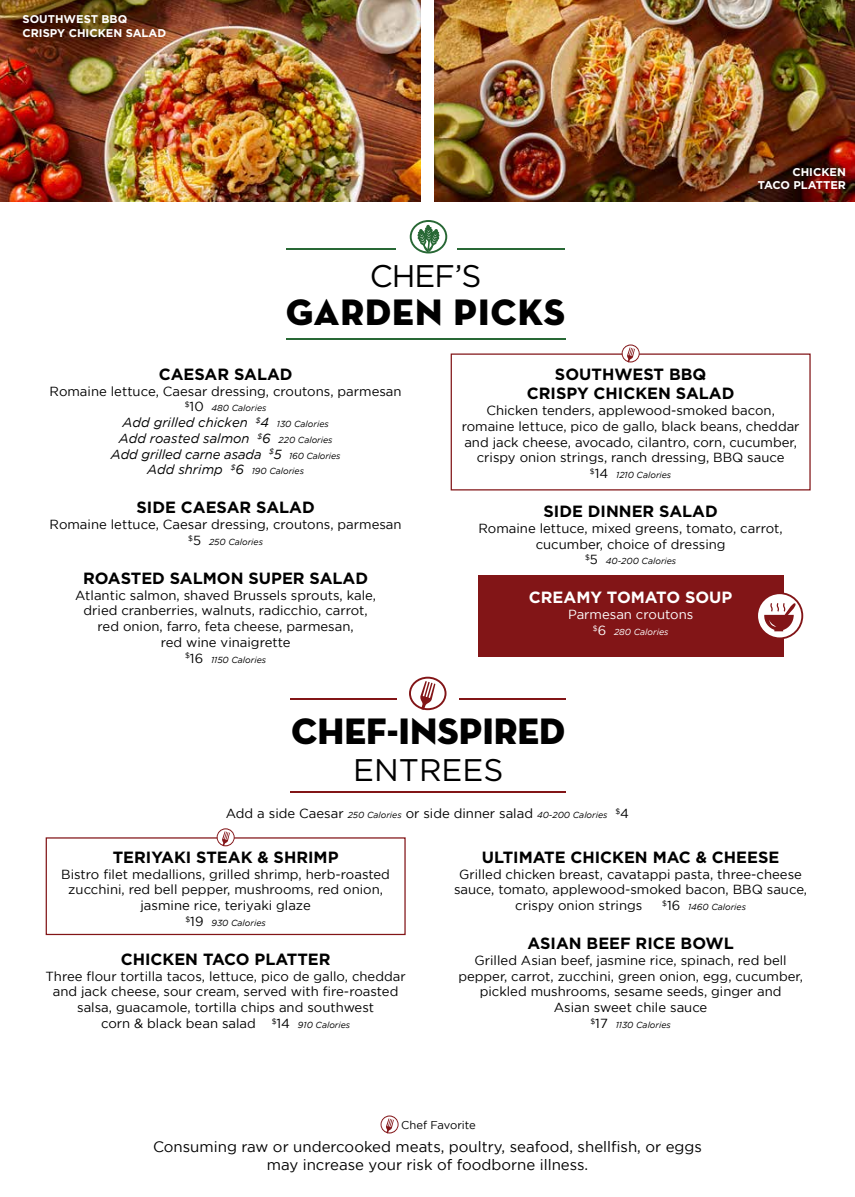
<style>
.page{position:relative;width:855px;height:1197px;background:#fff}
.page>*{position:absolute;margin:0;border:0;box-sizing:border-box;transform-origin:0 0}
.t1{font:37.5px "Neutra Disp Titling";color:#000}
.t2{font:37.5px "Neutra Disp Titling";letter-spacing:.03em;color:#000}
.t3{font:31.25px "Gotham HTF";color:#000}
.t4{font:700 16.25px/19.5px "Gotham";color:#000;text-align:center}
.t5{font:700 16.25px "Gotham";color:#fff}
.t6{font:15px/18px "Gotham";color:#000;text-align:center}
.t7{font:13.12px/15.8px "Gotham";color:#000;text-align:center}
.t8{font:italic 13.12px/15.8px "Gotham";color:#000;text-align:center}
.t9{font:13.12px "Gotham";color:#fff}
.t10{font:700 11.25px/13.5px "Gotham";color:#fff;text-align:right}
.t11{font:11.25px "Gotham";color:#000}
.t12{font:italic 8.75px "Gotham";color:#000}
.t13{font:italic 8.75px "Gotham";color:#fff}
.t14{font:7.62px "Gotham";color:#000}
.s1{font-style:normal;font-size:13.12px}
.s2{font-size:8.75px}
.s3{font-size:13.12px}
.s4{font-style:italic;font-size:8.75px}
</style>
<div class="page">
<div style="left:479px;top:575px;width:305px;height:81px;background:#821517"></div>
<svg style="left:757px;top:593px;width:45px;height:45px"></svg>
<div style="left:756px;top:592px;width:47px;height:47px;border:2px solid #821517;border-radius:50%"></div>
<svg style="left:764px;top:601px;width:34px;height:30px"></svg>
<hr style="left:290px;top:791px;width:275px;height:2px;background:#821517">
<img style="left:434px;top:0;width:421px;height:201px">
<hr style="left:290px;top:698px;width:107px;height:2px;background:#821517">
<hr style="left:459px;top:698px;width:106px;height:2px;background:#821517">
<svg style="left:409px;top:677px;width:38px;height:33px"></svg>
<hr style="left:286px;top:339px;width:279px;height:1px;background:#286835">
<hr style="left:286px;top:248px;width:110px;height:1px;background:#286835">
<hr style="left:458px;top:248px;width:107px;height:1px;background:#286835">
<svg style="left:410px;top:220px;width:37px;height:34px"></svg>
<img style="left:0;top:0;width:421px;height:201px">
<svg style="left:381px;top:1115px;width:18px;height:18px"></svg>
<div style="left:451px;top:353px;width:360px;height:137px;border:1px solid #821517"></div>
<svg style="left:622px;top:344px;width:18px;height:18px"></svg>
<div style="left:46px;top:837px;width:360px;height:98px;border:1px solid #821517"></div>
<svg style="left:217px;top:828px;width:18px;height:18px"></svg>
<p class="t10" style="left:22px;top:12px;width:145px;text-align:left">SOUTHWEST BBQ<br>CRISPY CHICKEN SALAD</p>
<h2 class="t3" style="left:370px;top:259px;width:113px">CHEF’S</h2>
<h1 class="t2" style="left:286px;top:288px;width:281px">GARDEN PICKS</h1>
<p class="t10" style="left:758px;top:165px;width:90px">CHICKEN<br>TACO PLATTER</p>
<p class="t4" style="left:159px;top:364px;width:135px">CAESAR SALAD</p>
<p class="t7" style="left:50px;top:383px;width:354px">Romaine lettuce, Caesar dressing, croutons, parmesan</p>
<p class="t12" style="left:185px;top:404px;width:83px"><sup>$</sup><span class="s1">10</span> 480 Calories</p>
<p class="t8" style="left:111px;top:415px;width:231px">Add grilled chicken <sup>$</sup>4 <span class="s2">130 Calories<br></span>Add roasted salmon <sup>$</sup>6 <span class="s2">220 Calories<br></span>Add grilled carne asada <sup>$</sup>5 <span class="s2">160 Calories</span></p>
<p class="t12" style="left:147px;top:467px;width:158px"><span class="s3">Add shrimp</span> <sup>$</sup><span class="s3">6</span> 190 Calories</p>
<p class="t4" style="left:137px;top:498px;width:180px">SIDE CAESAR SALAD</p>
<p class="t7" style="left:50px;top:517px;width:354px">Romaine lettuce, Caesar dressing, croutons, parmesan</p>
<p class="t12" style="left:188px;top:537px;width:76px"><sup>$</sup><span class="s1">5</span> 250 Calories</p>
<p class="t4" style="left:83px;top:568px;width:286px">ROASTED SALMON SUPER SALAD</p>
<p class="t7" style="left:75px;top:587px;width:302px">Atlantic salmon, shaved Brussels sprouts, kale, dried cranberries, walnuts, radicchio, carrot, red onion, farro, feta cheese, parmesan,<br>red wine vinaigrette</p>
<p class="t12" style="left:185px;top:655px;width:83px"><sup>$</sup><span class="s1">16</span> 1150 Calories</p>
<p class="t4" style="left:527px;top:364px;width:209px">SOUTHWEST BBQ<br>CRISPY CHICKEN SALAD</p>
<p class="t7" style="left:462px;top:403px;width:339px">Chicken tenders, applewood-smoked bacon, romaine lettuce, pico de gallo, black beans, cheddar and jack cheese, avocado, cilantro, corn, cucumber, crispy onion strings, ranch dressing, BBQ sauce</p>
<p class="t12" style="left:590px;top:470px;width:83px"><sup>$</sup><span class="s1">14</span> 1210 Calories</p>
<p class="t4" style="left:544px;top:502px;width:176px">SIDE DINNER SALAD</p>
<p class="t7" style="left:479px;top:520px;width:306px">Romaine lettuce, mixed greens, tomato, carrot, cucumber, choice of dressing</p>
<p class="t12" style="left:585px;top:557px;width:93px"><sup>$</sup><span class="s1">5</span> 40-200 Calories</p>
<p class="t5" style="left:529px;top:587px;width:205px">CREAMY TOMATO SOUP</p>
<p class="t9" style="left:568px;top:607px;width:127px">Parmesan croutons</p>
<p class="t13" style="left:593px;top:627px;width:77px"><sup>$</sup><span class="s1">6</span> 280 Calories</p>
<h1 class="t1" style="left:292px;top:707px;width:275px">CHEF-INSPIRED</h1>
<h2 class="t3" style="left:353px;top:753px;width:152px">ENTREES</h2>
<p class="t7" style="left:226px;top:806px;width:383px">Add a side Caesar <span class="s4">250 Calories</span> or side dinner salad <span class="s4">40-200 Calories</span></p>
<p class="t14" style="left:615px;top:807px;width:15px">$<span class="s3">4</span></p>
<p class="t4" style="left:113px;top:847px;width:227px">TERIYAKI STEAK &amp; SHRIMP</p>
<p class="t7" style="left:61px;top:866px;width:330px">Bistro filet medallions, grilled shrimp, herb-roasted zucchini, red bell pepper, mushrooms, red onion, jasmine rice, teriyaki glaze</p>
<p class="t12" style="left:185px;top:918px;width:82px"><sup>$</sup><span class="s1">19</span> 930 Calories</p>
<p class="t4" style="left:121px;top:949px;width:211px">CHICKEN TACO PLATTER</p>
<p class="t7" style="left:46px;top:968px;width:362px">Three flour tortilla tacos, lettuce, pico de gallo, cheddar and jack cheese, sour cream, served with fire-roasted salsa, guacamole, tortilla chips and southwest<br>corn &amp; black bean salad <sup>$</sup>14 <span class="s4">910 Calories</span></p>
<p class="t4" style="left:482px;top:847px;width:299px">ULTIMATE CHICKEN MAC &amp; CHEESE</p>
<p class="t7" style="left:459px;top:866px;width:344px">Grilled chicken breast, cavatappi pasta, three-cheese</p>
<p class="t7" style="left:454px;top:882px;width:355px">sauce, tomato, applewood-smoked bacon, BBQ sauce,</p>
<p class="t7" style="left:515px;top:897px;width:129px">crispy onion strings</p>
<p class="t12" style="left:662px;top:902px;width:85px"><sup>$</sup><span class="s1">16</span> 1460 Calories</p>
<p class="t4" style="left:528px;top:934px;width:208px">ASIAN BEEF RICE BOWL</p>
<p class="t7" style="left:458px;top:952px;width:346px">Grilled Asian beef, jasmine rice, spinach, red bell pepper, carrot, zucchini, green onion, egg, cucumber, pickled mushrooms, sesame seeds, ginger and<br>Asian sweet chile sauce</p>
<p class="t12" style="left:590px;top:1020px;width:82px"><sup>$</sup><span class="s1">17</span> 1130 Calories</p>
<p class="t11" style="left:401px;top:1118px;width:76px">Chef Favorite</p>
<p class="t6" style="left:153px;top:1137px;width:550px">Consuming raw or undercooked meats, poultry, seafood, shellfish, or eggs may increase your risk of foodborne illness.</p>
</div>
